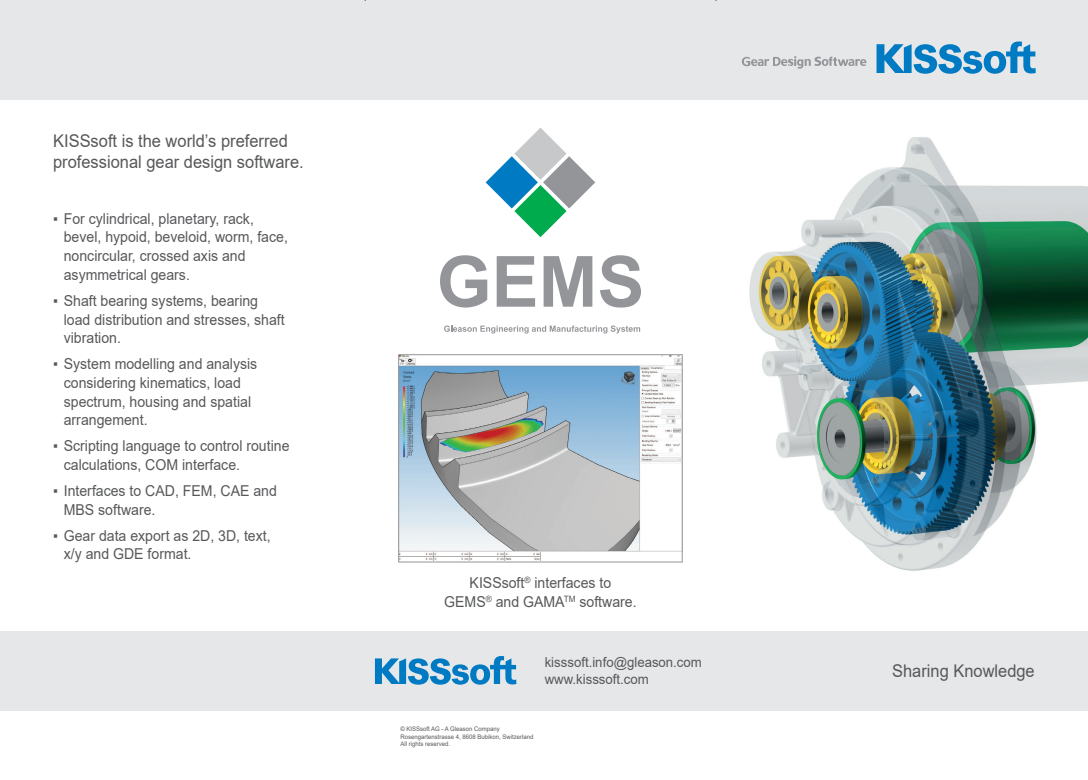
<style>
.page{position:relative;width:1088px;height:780px;background:#fff}
.page>*{position:absolute;margin:0;border:0;box-sizing:border-box;transform-origin:0 0}
.t1{font:17.5px/21px "Arial";color:#57585a;scale:.94 1}
.t2{font:15px/18.8px "Arial";color:#57585a;scale:.94 1}
.t3{font:13.75px/16.5px "Arial";color:#57585a;scale:.96 1}
.t4{font:6.25px/7.5px "Arial";color:#57585a;scale:.96 1}
</style>
<div class="page">
<div style="left:0;top:0;width:1088px;height:99px;background:#e6e7e9"></div>
<div style="left:0;top:631px;width:1088px;height:79px;background:#e6e7e9"></div>
<svg style="left:742px;top:56px;width:124px;height:13px"></svg>
<svg style="left:876px;top:41px;width:160px;height:33px"></svg>
<svg style="left:375px;top:656px;width:141px;height:28px"></svg>
<svg style="left:486px;top:127px;width:109px;height:110px"></svg>
<svg style="left:440px;top:255px;width:47px;height:52px"></svg>
<svg style="left:497px;top:256px;width:38px;height:50px"></svg>
<svg style="left:544px;top:256px;width:48px;height:50px"></svg>
<svg style="left:600px;top:255px;width:41px;height:52px"></svg>
<svg style="left:444px;top:325px;width:196px;height:8px"></svg>
<img style="left:400px;top:356px;width:280px;height:204px">
<div style="left:398px;top:354px;width:284px;height:208px;border:1px solid #939598"></div>
<img style="left:749px;top:137px;width:339px;height:434px">
<p class="t1" style="left:53px;top:131px;width:268px">KISSsoft is the world’s preferred professional gear design software.</p>
<p class="t2" style="left:64px;top:209px;width:240px;text-indent:-11px">▪ For cylindrical, planetary, rack, bevel, hypoid, beveloid, worm, face, noncircular, crossed axis and asymmetrical gears.</p>
<p class="t2" style="left:64px;top:291px;width:237px;text-indent:-11px">▪ Shaft bearing systems, bearing load distribution and stresses, shaft vibration.</p>
<p class="t2" style="left:64px;top:354px;width:207px;text-indent:-11px">▪ System modelling and analysis considering kinematics, load spectrum, housing and spatial arrangement.</p>
<p class="t2" style="left:64px;top:436px;width:242px;text-indent:-11px">▪ Scripting language to control routine calculations, COM interface.</p>
<p class="t2" style="left:64px;top:481px;width:228px;text-indent:-11px">▪ Interfaces to CAD, FEM, CAE and<br>MBS software.</p>
<p class="t2" style="left:64px;top:525px;width:222px;text-indent:-11px">▪ Gear data export as 2D, 3D, text, x/y and GDE format.</p>
<p class="t2" style="left:444px;top:573px;width:206px;text-align:center">KISSsoft<sup>®</sup> interfaces to<br>GEMS<sup>®</sup> and GAMA<sup>TM</sup> software.</p>
<p class="t3" style="left:545px;top:654px;width:165px">kisssoft.info@gleason.com www.kisssoft.com</p>
<p class="t4" style="left:400px;top:725px;width:140px">© KISSsoft AG - A Gleason Company<br>Rosengartenstrasse 4, 8608 Bubikon, Switzerland<br>All rights reserved.</p>
<p class="t1" style="left:892px;top:660px;width:153px">Sharing Knowledge</p>
</div>
